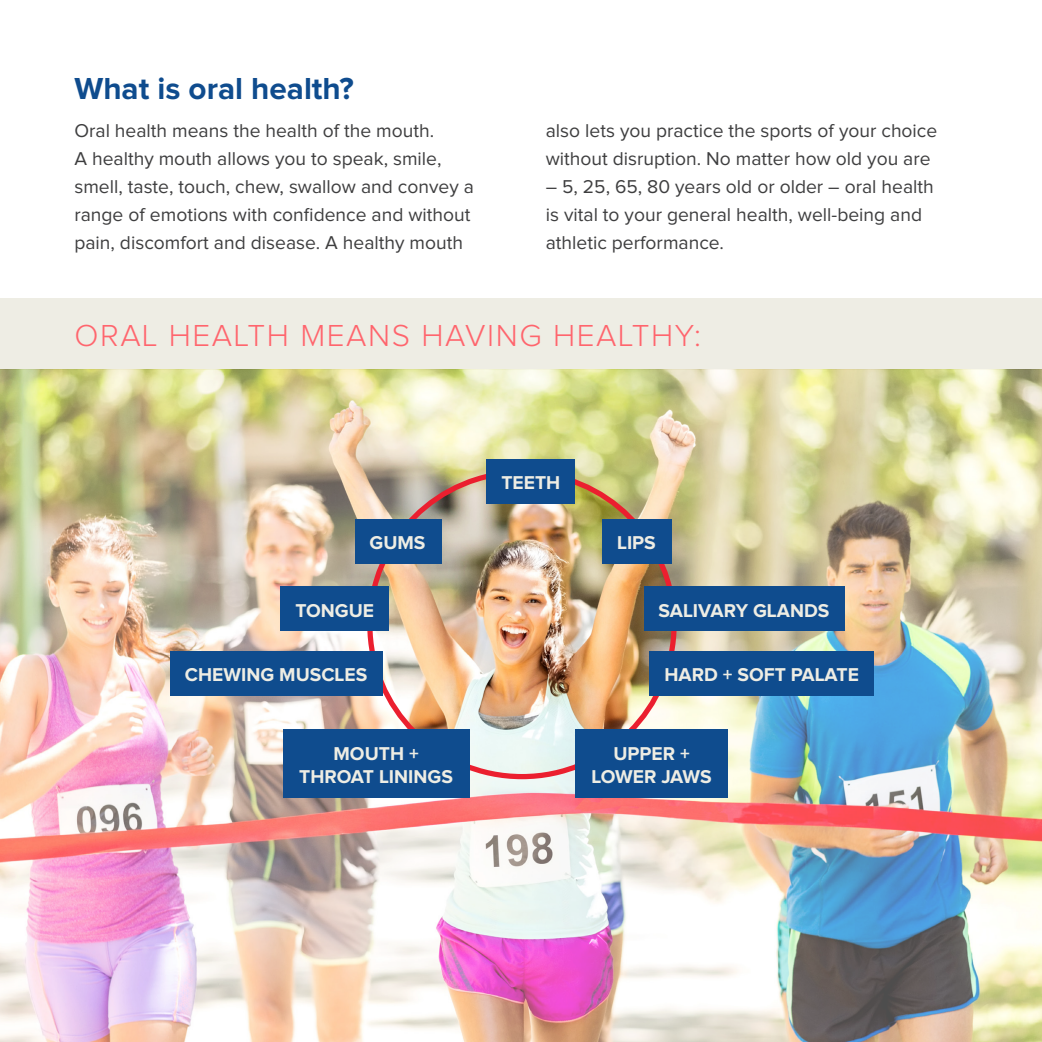
<style>
.page{position:relative;width:1042px;height:1042px;background:#fff}
.page>*{position:absolute;margin:0;border:0;box-sizing:border-box;transform-origin:0 0}
.body{font:300 31.5px "Proxima Nova";letter-spacing:.05em;color:#ff656d}
.t1{font:700 31.5px "Proxima Nova";color:#0f4c8e}
.body-2{font:19.25px/28px "Proxima Nova";color:#3e3e3f}
.t2{font:700 19.25px/23.1px "Proxima Nova";color:#eeede4;text-align:center}
</style>
<div class="page">
<div style="left:0;top:298px;width:1042px;height:72px;background:#eeede4"></div>
<img style="left:0;top:370px;width:1042px;height:672px">
<img style="left:370px;top:472px;width:304px;height:304px;border-radius:152px">
<div style="left:355px;top:519px;width:86px;height:45px;background:#0f4c8e"></div>
<div style="left:280px;top:586px;width:109px;height:45px;background:#0f4c8e"></div>
<div style="left:602px;top:519px;width:69px;height:45px;background:#0f4c8e"></div>
<div style="left:486px;top:459px;width:89px;height:45px;background:#0f4c8e"></div>
<div style="left:170px;top:651px;width:212px;height:45px;background:#0f4c8e"></div>
<div style="left:649px;top:651px;width:225px;height:45px;background:#0f4c8e"></div>
<div style="left:644px;top:586px;width:200px;height:45px;background:#0f4c8e"></div>
<div style="left:283px;top:729px;width:186px;height:68px;background:#0f4c8e"></div>
<div style="left:575px;top:729px;width:153px;height:68px;background:#0f4c8e"></div>
<p class="t1" style="left:74px;top:74px;width:281px">What is oral health?</p>
<p class="body-2" style="left:74px;top:118px;width:401px">Oral health means the health of the mouth.<br>A healthy mouth allows you to speak, smile, smell, taste, touch, chew, swallow and convey a range of emotions with confidence and without pain, discomfort and disease. A healthy mouth</p>
<p class="body-2" style="left:546px;top:118px;width:393px">also lets you practice the sports of your choice without disruption. No matter how old you are</p>
<p class="body-2" style="left:546px;top:174px;width:389px">– 5, 25, 65, 80 years old or older – oral health is vital to your general health, well-being and athletic performance.</p>
<p class="body" style="left:74px;top:321px;width:628px">ORAL HEALTH MEANS HAVING HEALTHY:</p>
<p class="t2" style="left:369px;top:532px;width:57px">GUMS</p>
<p class="t2" style="left:295px;top:599px;width:80px">TONGUE</p>
<p class="t2" style="left:501px;top:472px;width:60px">TEETH</p>
<p class="t2" style="left:617px;top:532px;width:40px">LIPS</p>
<p class="t2" style="left:658px;top:599px;width:172px">SALIVARY GLANDS</p>
<p class="t2" style="left:185px;top:664px;width:184px">CHEWING MUSCLES</p>
<p class="t2" style="left:664px;top:664px;width:196px">HARD + SOFT PALATE</p>
<p class="t2" style="left:299px;top:742px;width:155px">MOUTH +<br>THROAT LININGS</p>
<p class="t2" style="left:591px;top:742px;width:122px">UPPER +<br>LOWER JAWS</p>
</div>
